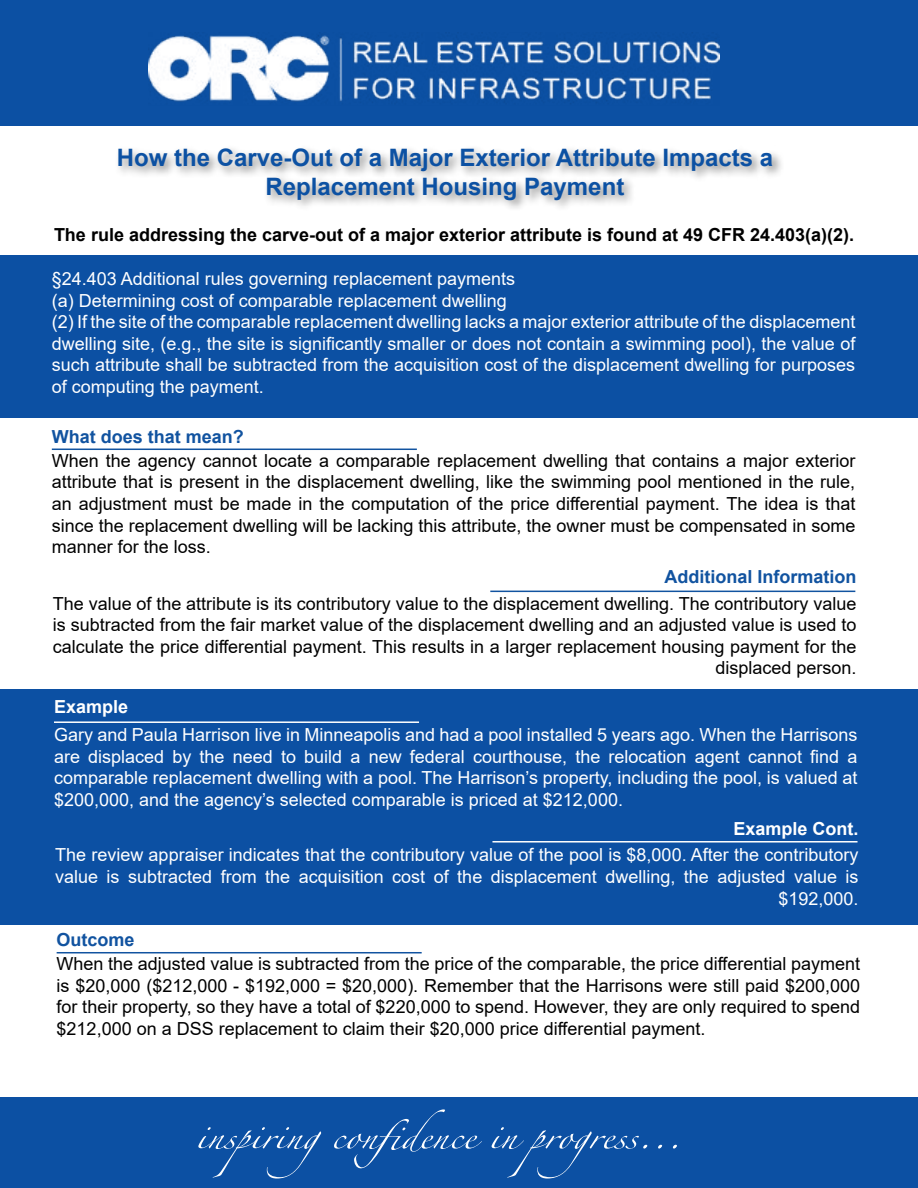
<style>
.page{position:relative;width:918px;height:1188px;background:#fff}
.page>*{position:absolute;margin:0;border:0;box-sizing:border-box;transform-origin:0 0}
.t1{font:57.45px "Zapfino Arabic";color:#fff;scale:1.12 1}
.t2{font:700 24px/28.8px "Arial";color:#0c51a3;text-align:center}
.t3{font:18px/21.6px "Arial";color:#000;text-align:justify}
.t4{font:18px/21.6px "Arial";color:#fff}
.t5{font:700 18px "Arial";color:#000}
.t6{font:700 18px "Arial";color:#1153a0}
.t7{font:700 18px "Arial";color:#fff}
</style>
<div class="page">
<div style="left:0;top:689px;width:918px;height:235px;background:#0c50a3"></div>
<div style="left:0;top:255px;width:918px;height:163px;background:#0c50a3"></div>
<div style="left:115px;top:145px;width:670px;height:66px;background:#000;opacity:.41"></div>
<div style="left:1px;top:1097px;width:917px;height:91px;background:#0c50a3"></div>
<div style="left:0;top:0;width:918px;height:125px;background:#0c50a3"></div>
<img style="left:148px;top:35px;width:571px;height:69px">
<hr style="left:52px;top:449px;width:365px;height:1px;background:#1153a0">
<hr style="left:490px;top:591px;width:365px;height:1px;background:#1153a0">
<hr style="left:54px;top:721px;width:365px;height:2px;background:#fff">
<hr style="left:492px;top:841px;width:366px;height:2px;background:#fff">
<hr style="left:57px;top:952px;width:365px;height:1px;background:#1153a0">
<h2 class="t2" style="left:117px;top:143px;width:658px">How the Carve-Out of a Major Exterior Attribute Impacts a<br>Replacement Housing Payment</h2>
<p class="t5" style="left:54px;top:222px;width:802px">The rule addressing the carve-out of a major exterior attribute is found at 49 CFR 24.403(a)(2).</p>
<p class="t4" style="left:52px;top:268px;width:805px">§24.403 Additional rules governing replacement payments<br>(a) Determining cost of comparable replacement dwelling<br>(2) If the site of the comparable replacement dwelling lacks a major exterior attribute of the displacement dwelling site, (e.g., the site is significantly smaller or does not contain a swimming pool), the value of such attribute shall be subtracted from the acquisition cost of the displacement dwelling for purposes of computing the payment.</p>
<p class="t6" style="left:52px;top:424px;width:194px">What does that mean?</p>
<p class="t3" style="left:52px;top:449px;width:805px">When the agency cannot locate a comparable replacement dwelling that contains a major exterior attribute that is present in the displacement dwelling, like the swimming pool mentioned in the rule, an adjustment must be made in the computation of the price differential payment. The idea is that since the replacement dwelling will be lacking this attribute, the owner must be compensated in some manner for the loss.</p>
<p class="t6" style="left:664px;top:564px;width:194px">Additional Information</p>
<p class="t3" style="left:53px;top:592px;width:805px;text-align:right">The value of the attribute is its contributory value to the displacement dwelling. The contributory value is subtracted from the fair market value of the displacement dwelling and an adjusted value is used to calculate the price differential payment. This results in a larger replacement housing payment for the displaced person.</p>
<p class="t7" style="left:54px;top:694px;width:76px">Example</p>
<p class="t4" style="left:54px;top:724px;width:805px;text-align:justify">Gary and Paula Harrison live in Minneapolis and had a pool installed 5 years ago. When the Harrisons are displaced by the need to build a new federal courthouse, the relocation agent cannot find a comparable replacement dwelling with a pool. The Harrison’s property, including the pool, is valued at $200,000, and the agency’s selected comparable is priced at $212,000.</p>
<p class="t7" style="left:734px;top:816px;width:127px">Example Cont.</p>
<p class="t4" style="left:55px;top:844px;width:805px;text-align:right">The review appraiser indicates that the contributory value of the pool is $8,000. After the contributory value is subtracted from the acquisition cost of the displacement dwelling, the adjusted value is $192,000.</p>
<p class="t6" style="left:57px;top:927px;width:80px">Outcome</p>
<p class="t3" style="left:57px;top:953px;width:805px">When the adjusted value is subtracted from the price of the comparable, the price differential payment is $20,000 ($212,000 - $192,000 = $20,000). Remember that the Harrisons were still paid $200,000 for their property, so they have a total of $220,000 to spend. However, they are only required to spend $212,000 on a DSS replacement to claim their $20,000 price differential payment.</p>
<h1 class="t1" style="left:195px;top:1095px;width:436px">inspiringconfidence in progress...</h1>
</div>
